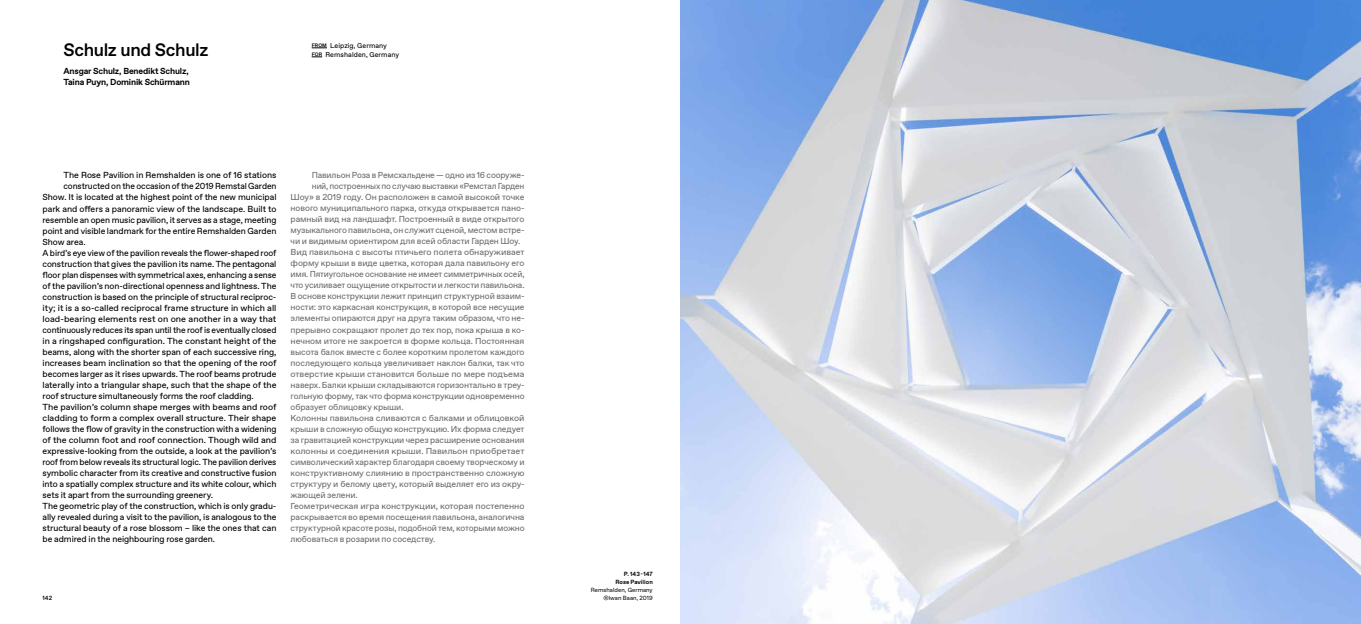
<style>
.page{position:relative;width:1361px;height:624px;background:#fff}
.page>*{position:absolute;margin:0;border:0;box-sizing:border-box;transform-origin:0 0}
.t1{font:500 18px "Favorit Pro";letter-spacing:-.02em;color:#000}
.t2{font:8.8px "Favorit Pro";letter-spacing:-.005em;color:#000}
.t3{font:700 8.8px/11px "Favorit Pro";letter-spacing:-.02em;color:#000}
.t4{font:8.8px "Favorit Pro";letter-spacing:-.005em;color:#000;scale:1.04 1}
.t5{font:8.6px "Favorit Pro";letter-spacing:-.01em;color:#6e6e6e}
.t6{font:8.6px "Favorit Pro";letter-spacing:-.01em;color:#6e6e6e;scale:1.04 1}
.t7{font:8.6px "Favorit Pro";letter-spacing:-.01em;color:#6e6e6e;scale:1.05 1}
.t8{font:7px/9px "Favorit Pro";letter-spacing:.01em;color:#000}
.t9{font:6px/8px "Favorit Pro";letter-spacing:.005em;color:#000;text-align:right}
.t10{font:700 6px/8px "Favorit Pro";letter-spacing:.005em;color:#000;text-align:right}
.t11{font:500 6px "Favorit Pro";color:#000}
</style>
<div class="page">
<svg style="left:312px;top:48px;width:15px;height:1px"></svg>
<img style="left:680px;top:0;width:681px;height:624px">
<h1 class="t1" style="left:64px;top:37px;width:146px">Schulz und Schulz</h1>
<p class="t3" style="left:64px;top:65px;width:128px">Ansgar Schulz, Benedikt Schulz,<br>Taina Puyn, Dominik Schürmann</p>
<p class="t8" style="left:312px;top:41px;width:89px"><sup>FROM</sup> Leipzig, Germany<br><sup>FOR</sup> Remshalden, Germany</p>
<p class="t2" style="left:64px;top:169px;width:214px">The Rose Pavilion in Remshalden is one of 16 stations</p>
<p class="t2" style="left:64px;top:180px;width:214px">constructed on the occasion of the 2019 Remstal Garden</p>
<p class="t2" style="left:43px;top:191px;width:235px">Show. It is located at the highest point of the new municipal</p>
<p class="t2" style="left:43px;top:202px;width:235px">park and offers a panoramic view of the landscape. Built to</p>
<p class="t2" style="left:43px;top:213px;width:235px">resemble an open music pavilion, it serves as a stage, meeting</p>
<p class="t2" style="left:43px;top:224px;width:235px">point and visible landmark for the entire Remshalden Garden</p>
<p class="t2" style="left:43px;top:235px;width:45px">Show area.</p>
<p class="t2" style="left:43px;top:246px;width:235px">A bird’s eye view of the pavilion reveals the flower-shaped roof</p>
<p class="t2" style="left:43px;top:257px;width:235px">construction that gives the pavilion its name. The pentagonal</p>
<p class="t2" style="left:43px;top:268px;width:235px">floor plan dispenses with symmetrical axes, enhancing a sense</p>
<p class="t2" style="left:43px;top:279px;width:235px">of the pavilion’s non-directional openness and lightness. The</p>
<p class="t2" style="left:43px;top:290px;width:235px">construction is based on the principle of structural reciproc-</p>
<p class="t2" style="left:43px;top:301px;width:235px">ity; it is a so-called reciprocal frame structure in which all</p>
<p class="t4" style="left:43px;top:312px;width:226px">load-bearing elements rest on one another in a way that</p>
<p class="t2" style="left:43px;top:323px;width:235px">continuously reduces its span until the roof is eventually closed</p>
<p class="t2" style="left:43px;top:334px;width:235px">in a ringshaped configuration. The constant height of the</p>
<p class="t2" style="left:43px;top:345px;width:235px">beams, along with the shorter span of each successive ring,</p>
<p class="t2" style="left:43px;top:356px;width:235px">increases beam inclination so that the opening of the roof</p>
<p class="t2" style="left:43px;top:367px;width:235px">becomes larger as it rises upwards. The roof beams protrude</p>
<p class="t2" style="left:43px;top:378px;width:235px">laterally into a triangular shape, such that the shape of the</p>
<p class="t2" style="left:43px;top:389px;width:213px">roof structure simultaneously forms the roof cladding.</p>
<p class="t2" style="left:43px;top:400px;width:235px">The pavilion’s column shape merges with beams and roof</p>
<p class="t2" style="left:43px;top:411px;width:235px">cladding to form a complex overall structure. Their shape</p>
<p class="t2" style="left:43px;top:422px;width:235px">follows the flow of gravity in the construction with a widening</p>
<p class="t2" style="left:43px;top:433px;width:235px">of the column foot and roof connection. Though wild and</p>
<p class="t2" style="left:43px;top:444px;width:235px">expressive-looking from the outside, a look at the pavilion’s</p>
<p class="t2" style="left:43px;top:455px;width:235px">roof from below reveals its structural logic. The pavilion derives</p>
<p class="t2" style="left:43px;top:466px;width:235px">symbolic character from its creative and constructive fusion</p>
<p class="t2" style="left:43px;top:477px;width:235px">into a spatially complex structure and its white colour, which</p>
<p class="t2" style="left:43px;top:488px;width:172px">sets it apart from the surrounding greenery.</p>
<p class="t2" style="left:43px;top:499px;width:235px">The geometric play of the construction, which is only gradu-</p>
<p class="t2" style="left:43px;top:510px;width:235px">ally revealed during a visit to the pavilion, is analogous to the</p>
<p class="t2" style="left:43px;top:521px;width:235px">structural beauty of a rose blossom – like the ones that can</p>
<p class="t2" style="left:43px;top:532px;width:174px">be admired in the neighbouring rose garden.</p>
<p class="t5" style="left:312px;top:170px;width:214px">Павильон Роза в Ремсхальдене — одно из 16 сооруже-</p>
<p class="t5" style="left:312px;top:181px;width:214px">ний, построенных по случаю выставки «Ремстал Гарден</p>
<p class="t5" style="left:291px;top:192px;width:235px">Шоу» в 2019 году. Он расположен в самой высокой точке</p>
<p class="t5" style="left:291px;top:203px;width:235px">нового муниципального парка, откуда открывается пано-</p>
<p class="t5" style="left:291px;top:214px;width:235px">рамный вид на ландшафт. Построенный в виде открытого</p>
<p class="t5" style="left:291px;top:225px;width:235px">музыкального павильона, он служит сценой, местом встре-</p>
<p class="t5" style="left:291px;top:236px;width:231px">чи и видимым ориентиром для всей области Гарден Шоу.</p>
<p class="t5" style="left:291px;top:247px;width:235px">Вид павильона с высоты птичьего полета обнаруживает</p>
<p class="t5" style="left:291px;top:258px;width:235px">форму крыши в виде цветка, которая дала павильону его</p>
<p class="t5" style="left:291px;top:269px;width:235px">имя. Пятиугольное основание не имеет симметричных осей,</p>
<p class="t5" style="left:291px;top:280px;width:235px">что усиливает ощущение открытости и легкости павильона.</p>
<p class="t5" style="left:291px;top:291px;width:235px">В основе конструкции лежит принцип структурной взаим-</p>
<p class="t5" style="left:291px;top:302px;width:235px">ности: это каркасная конструкция, в которой все несущие</p>
<p class="t5" style="left:291px;top:313px;width:235px">элементы опираются друг на друга таким образом, что не-</p>
<p class="t5" style="left:291px;top:324px;width:235px">прерывно сокращают пролет до тех пор, пока крыша в ко-</p>
<p class="t5" style="left:291px;top:335px;width:235px">нечном итоге не закроется в форме кольца. Постоянная</p>
<p class="t5" style="left:291px;top:346px;width:235px">высота балок вместе с более коротким пролетом каждого</p>
<p class="t5" style="left:291px;top:357px;width:235px">последующего кольца увеличивает наклон балки, так что</p>
<p class="t6" style="left:291px;top:368px;width:226px">отверстие крыши становится больше по мере подъема</p>
<p class="t5" style="left:291px;top:379px;width:235px">наверх. Балки крыши складываются горизонтально в треу-</p>
<p class="t5" style="left:291px;top:390px;width:235px">гольную форму, так что форма конструкции одновременно</p>
<p class="t5" style="left:291px;top:401px;width:114px">образует облицовку крыши.</p>
<p class="t5" style="left:291px;top:412px;width:235px">Колонны павильона сливаются с балками и облицовкой</p>
<p class="t5" style="left:291px;top:423px;width:235px">крыши в сложную общую конструкцию. Их форма следует</p>
<p class="t5" style="left:291px;top:434px;width:235px">за гравитацией конструкции через расширение основания</p>
<p class="t7" style="left:291px;top:445px;width:224px">колонны и соединения крыши. Павильон приобретает</p>
<p class="t5" style="left:291px;top:456px;width:235px">символический характер благодаря своему творческому и</p>
<p class="t5" style="left:291px;top:467px;width:235px">конструктивному слиянию в пространственно сложную</p>
<p class="t5" style="left:291px;top:478px;width:235px">структуру и белому цвету, который выделяет его из окру-</p>
<p class="t5" style="left:291px;top:489px;width:69px">жающей зелени.</p>
<p class="t5" style="left:291px;top:500px;width:235px">Геометрическая игра конструкции, которая постепенно</p>
<p class="t5" style="left:291px;top:511px;width:235px">раскрывается во время посещения павильона, аналогична</p>
<p class="t5" style="left:291px;top:522px;width:235px">структурной красоте розы, подобной тем, которыми можно</p>
<p class="t5" style="left:291px;top:533px;width:146px">любоваться в розарии по соседству.</p>
<p class="t11" style="left:43px;top:593px;width:11px">142</p>
<p class="t10" style="left:615px;top:569px;width:39px">P. 143 - 147<br>Rose Pavilion</p>
<p class="t9" style="left:591px;top:585px;width:64px">Remshalden, Germany ®Iwan Baan, 2019</p>
</div>
